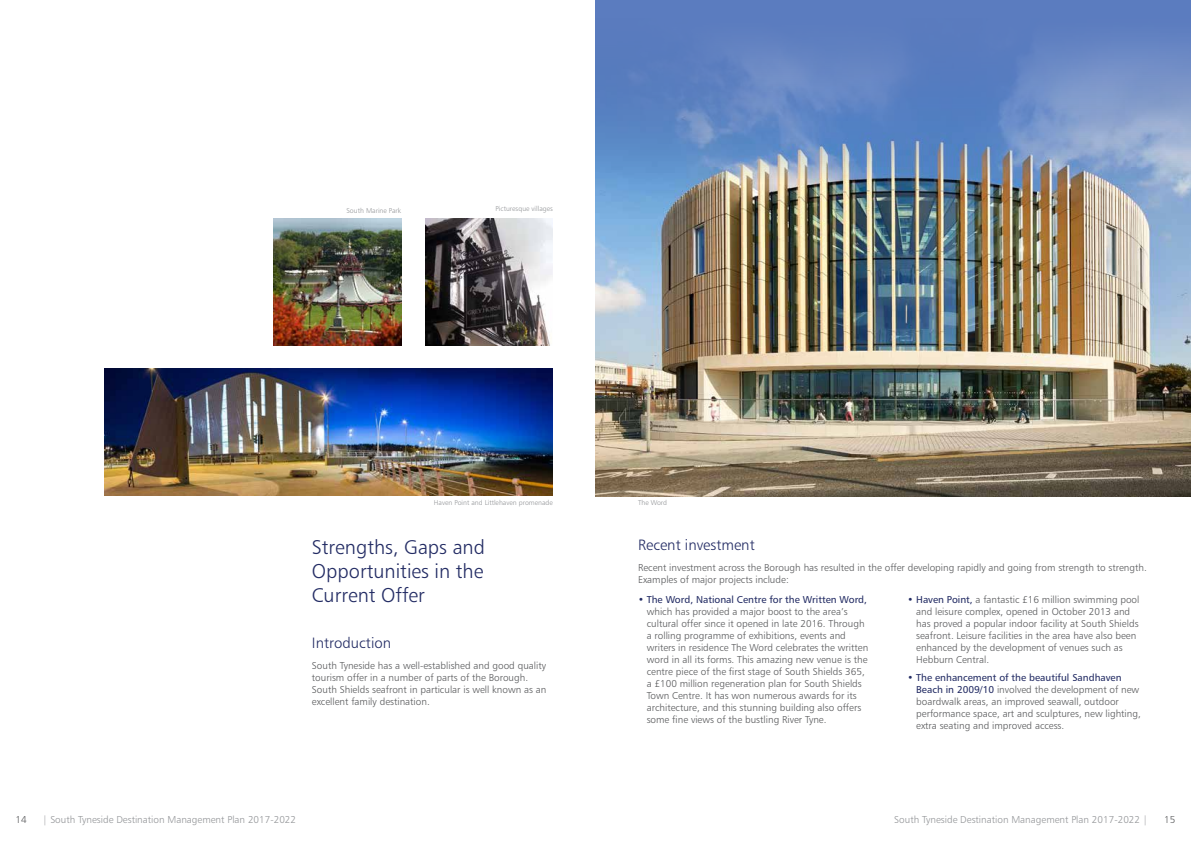
<style>
.page{position:relative;width:1191px;height:842px;background:#fff}
.page>*{position:absolute;margin:0;border:0;box-sizing:border-box;transform-origin:0 0}
.t1{font:20px/24px "Humanist 777 BT Light B";color:#232c64;text-align:justify}
.t2{font:15px "Humanist 777 BT Light B";color:#232c64}
.t3{font:10px/12px "Humanist 777 BT Light B";color:#58595b}
.t4{font:10px "Humanist 777 BT Light B";color:#939598}
.t5{font:10px "Humanist 777 BT Roman B";color:#232c64}
.t6{font:7px "Humanist 777 BT Light B";color:#939598}
.s1{font-family:"Humanist 777 BT Light B"}
.s2{font-family:"Humanist 777 BT Roman B";color:#232c64}
</style>
<div class="page">
<div style="left:595px;top:0;width:596px;height:496px;background:#5b7cbf"></div>
<img style="left:595px;top:43px;width:596px;height:453px">
<img style="left:274px;top:218px;width:127px;height:128px">
<img style="left:105px;top:368px;width:448px;height:128px">
<img style="left:425px;top:218px;width:128px;height:128px">
<p class="t6" style="left:346px;top:206px;width:56px">South Marine Park</p>
<p class="t6" style="left:495px;top:205px;width:59px">Picturesque villages</p>
<p class="t6" style="left:434px;top:498px;width:120px">Haven Point and Littlehaven promenade</p>
<p class="t6" style="left:638px;top:498px;width:31px">The Word</p>
<h1 class="t1" style="left:312px;top:535px;width:175px">Strengths, Gaps and Opportunities in the Current Offer</h1>
<h2 class="t2" style="left:312px;top:634px;width:81px">Introduction</h2>
<p class="t3" style="left:312px;top:659px;width:236px">South Tyneside has a well-established and good quality tourism offer in a number of parts of the Borough.<br>South Shields seafront in particular is well known as an excellent family destination.</p>
<h2 class="t2" style="left:638px;top:536px;width:118px">Recent investment</h2>
<p class="t3" style="left:638px;top:561px;width:510px">Recent investment across the Borough has resulted in the offer developing rapidly and going from strength to strength.<br>Examples of major projects include:</p>
<p class="t5" style="left:638px;top:593px;width:231px"><span class="s1">•</span> The Word, National Centre for the Written Word,</p>
<p class="t3" style="left:646px;top:605px;width:223px">which has provided a major boost to the area’s cultural offer since it opened in late 2016. Through a rolling programme of exhibitions, events and writers in residence The Word celebrates the written word in all its forms. This amazing new venue is the centre piece of the first stage of South Shields 365, a £100 million regeneration plan for South Shields Town Centre. It has won numerous awards for its architecture, and this stunning building also offers some fine views of the bustling River Tyne.</p>
<p class="t3" style="left:916px;top:593px;width:225px;text-indent:-9px"><span class="s2">• Haven Point,</span> a fantastic £16 million swimming pool and leisure complex, opened in October 2013 and has proved a popular indoor facility at South Shields seafront. Leisure facilities in the area have also been enhanced by the development of venues such as Hebburn Central.</p>
<p class="t5" style="left:907px;top:671px;width:216px">• The enhancement of the beautiful Sandhaven</p>
<p class="t3" style="left:916px;top:683px;width:226px"><span class="s2">Beach in 2009/10</span> involved the development of new boardwalk areas, an improved seawall, outdoor performance space, art and sculptures, new lighting, extra seating and improved access.</p>
<p class="t3" style="left:16px;top:813px;width:13px">14</p>
<p class="t4" style="left:43px;top:813px;width:255px">| South Tyneside Destination Management Plan 2017-2022</p>
<p class="t4" style="left:894px;top:813px;width:255px">South Tyneside Destination Management Plan 2017-2022 |</p>
<p class="t3" style="left:1164px;top:813px;width:13px">15</p>
</div>
